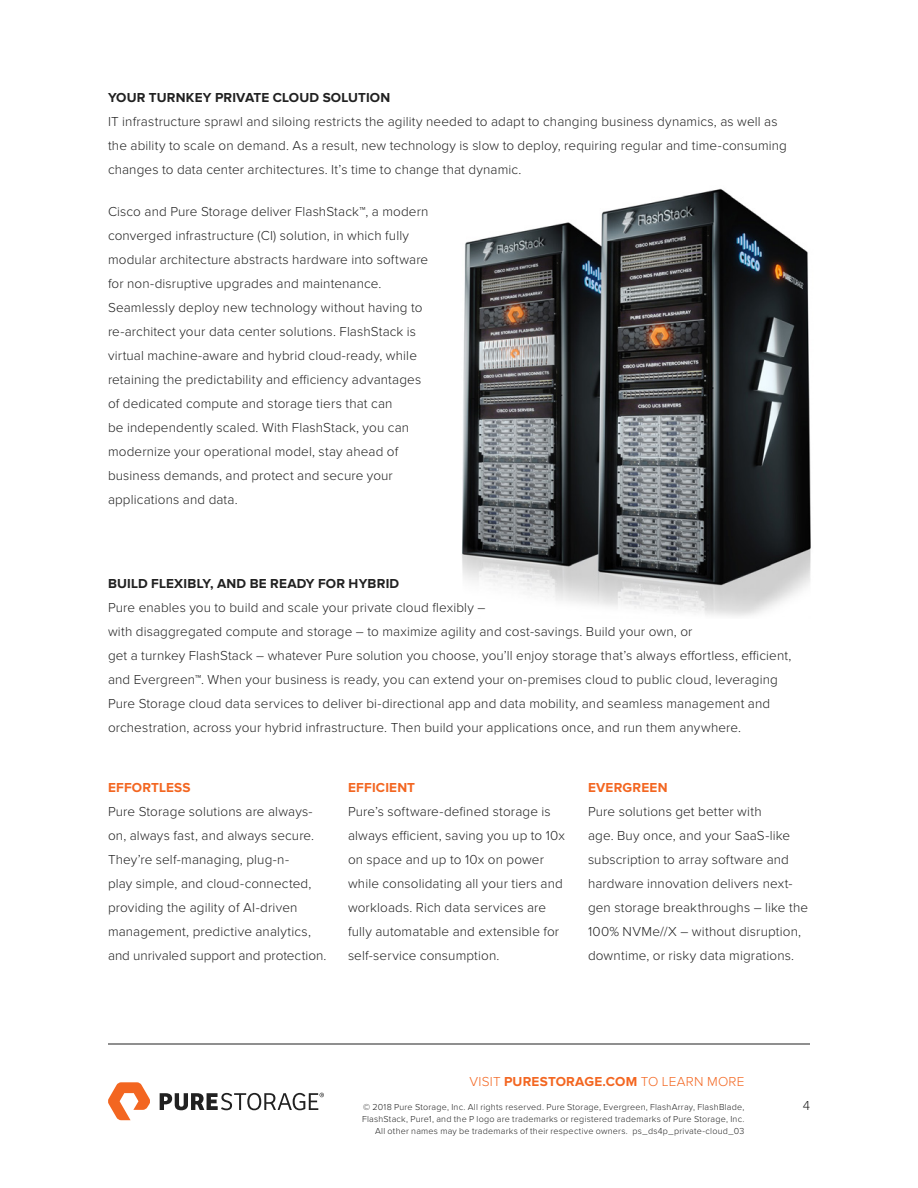
<style>
.page{position:relative;width:918px;height:1188px;background:#fff}
.page>*{position:absolute;margin:0;border:0;box-sizing:border-box;transform-origin:0 0}
.t1{font:300 13.5px/24px "Proxima Nova";letter-spacing:.01em;color:#212121}
.t2{font:700 13.5px "Proxima Nova";letter-spacing:.015em;color:#212121}
.t3{font:300 13.5px "Proxima Nova";letter-spacing:.02em;color:#f36621}
.t4{font:700 13.5px "Proxima Nova";letter-spacing:.015em;color:#f36621}
.t5{font:300 9px/12px "Proxima Nova";letter-spacing:.025em;color:#212121;text-align:right}
.s1{font-weight:700}
</style>
<div class="page">
<svg style="left:108px;top:1082px;width:42px;height:38px"></svg>
<svg style="left:160px;top:1093px;width:164px;height:17px"></svg>
<hr style="left:108px;top:1044px;width:702px;height:1px;background:#212121">
<img style="left:462px;top:188px;width:349px;height:428px">
<p class="t2" style="left:108px;top:91px;width:284px">YOUR TURNKEY PRIVATE CLOUD SOLUTION</p>
<p class="t1" style="left:108px;top:110px;width:680px">IT infrastructure sprawl and siloing restricts the agility needed to adapt to changing business dynamics, as well as the ability to scale on demand. As a result, new technology is slow to deploy, requiring regular and time-consuming changes to data center architectures. It’s time to change that dynamic.</p>
<p class="t1" style="left:108px;top:200px;width:322px">Cisco and Pure Storage deliver FlashStack™, a modern converged infrastructure (CI) solution, in which fully modular architecture abstracts hardware into software for non-disruptive upgrades and maintenance.<br>Seamlessly deploy new technology without having to re-architect your data center solutions. FlashStack is virtual machine-aware and hybrid cloud-ready, while retaining the predictability and efficiency advantages of dedicated compute and storage tiers that can<br>be independently scaled. With FlashStack, you can modernize your operational model, stay ahead of business demands, and protect and secure your applications and data.</p>
<p class="t2" style="left:108px;top:577px;width:293px">BUILD FLEXIBLY, AND BE READY FOR HYBRID</p>
<p class="t1" style="left:108px;top:596px;width:685px">Pure enables you to build and scale your private cloud flexibly –<br>with disaggregated compute and storage – to maximize agility and cost-savings. Build your own, or<br>get a turnkey FlashStack – whatever Pure solution you choose, you’ll enjoy storage that’s always effortless, efficient, and Evergreen™. When your business is ready, you can extend your on-premises cloud to public cloud, leveraging Pure Storage cloud data services to deliver bi-directional app and data mobility, and seamless management and orchestration, across your hybrid infrastructure. Then build your applications once, and run them anywhere.</p>
<p class="t4" style="left:108px;top:781px;width:84px">EFFORTLESS</p>
<p class="t1" style="left:108px;top:800px;width:220px">Pure Storage solutions are always&shy;on, always fast, and always secure.<br>They’re self-managing, plug-n-<br>play simple, and cloud-connected, providing the agility of AI-driven management, predictive analytics, and unrivaled support and protection.</p>
<p class="t4" style="left:348px;top:781px;width:69px">EFFICIENT</p>
<p class="t1" style="left:348px;top:800px;width:219px">Pure’s software-defined storage is always efficient, saving you up to 10x on space and up to 10x on power while consolidating all your tiers and workloads. Rich data services are fully automatable and extensible for self-service consumption.</p>
<p class="t4" style="left:588px;top:781px;width:81px">EVERGREEN</p>
<p class="t1" style="left:588px;top:800px;width:222px">Pure solutions get better with<br>age. Buy once, and your SaaS-like subscription to array software and hardware innovation delivers next&shy;gen storage breakthroughs – like the 100% NVMe//X – without disruption, downtime, or risky data migrations.</p>
<p class="t3" style="left:470px;top:1074px;width:276px">VISIT <span class="s1">PURESTORAGE.COM</span> TO LEARN MORE</p>
<p class="t5" style="left:362px;top:1101px;width:384px">© 2018 Pure Storage, Inc. All rights reserved. Pure Storage, Evergreen, FlashArray, FlashBlade,<br>FlashStack, Pure1, and the P logo are trademarks or registered trademarks of Pure Storage, Inc.<br>All other names may be trademarks of their respective owners. ps_ds4p_private-cloud_03</p>
<p class="t1" style="left:803px;top:1094px;width:9px">4</p>
</div>
